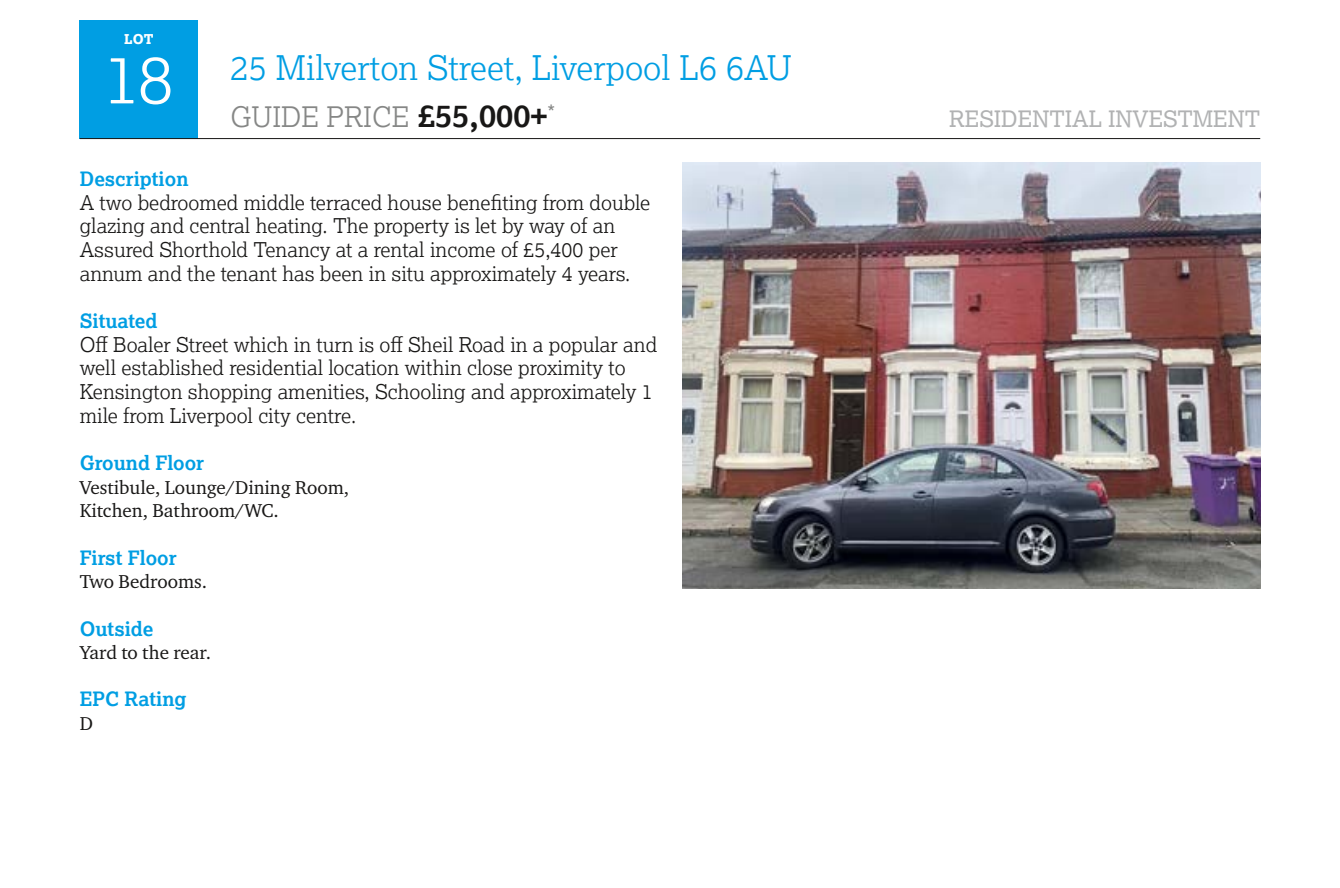
<style>
.page{position:relative;width:1340px;height:888px;background:#fff}
.page>*{position:absolute;margin:0;border:0;box-sizing:border-box;transform-origin:0 0}
.t1{font:300 67.5px "Lexia";color:#fff}
.t2{font:300 33.75px "Lexia";color:#009ee3}
.t3{font:300 28.12px "Lexia";color:#868786}
.t4{font:22.5px "Lexia";color:#b1b2b3}
.t5{font:300 20.25px/23.6px "Lexia";color:#181716}
.t6{font:700 19.8px "Lexia";color:#009ee3}
.t7{font:19.12px/23.6px "Charter ITC Pro";color:#181716}
.t8{font:800 13.5px "Lexia";color:#fff}
.s1{font-weight:700;font-size:31.5px;color:#181716}
</style>
<div class="page">
<div style="left:80px;top:21px;width:118px;height:118px;background:#009ee3"></div>
<hr style="left:80px;top:138px;width:1180px;height:1px;background:#181716">
<img style="left:682px;top:162px;width:578px;height:426px">
<p class="t8" style="left:124px;top:31px;width:31px">LOT</p>
<h1 class="t1" style="left:104px;top:36px;width:72px">18</h1>
<h2 class="t2" style="left:230px;top:46px;width:563px">25 Milverton Street, Liverpool L6 6AU</h2>
<h3 class="t3" style="left:230px;top:99px;width:326px">GUIDE PRICE <span class="s1">£55,000+</span><sup>*</sup></h3>
<p class="t4" style="left:949px;top:105px;width:313px">RESIDENTIAL INVESTMENT</p>
<p class="t6" style="left:80px;top:166px;width:110px">Description</p>
<p class="t5" style="left:80px;top:190px;width:572px">A two bedroomed middle terraced house benefiting from double glazing and central heating. The property is let by way of an Assured Shorthold Tenancy at a rental income of £5,400 per annum and the tenant has been in situ approximately 4 years.</p>
<p class="t6" style="left:80px;top:308px;width:79px">Situated</p>
<p class="t5" style="left:80px;top:332px;width:579px">Off Boaler Street which in turn is off Sheil Road in a popular and well established residential location within close proximity to Kensington shopping amenities, Schooling and approximately 1 mile from Liverpool city centre.</p>
<p class="t6" style="left:80px;top:450px;width:126px">Ground Floor</p>
<p class="t7" style="left:80px;top:474px;width:271px">Vestibule, Lounge/Dining Room,<br>Kitchen, Bathroom/WC.</p>
<p class="t6" style="left:80px;top:544px;width:98px">First Floor</p>
<p class="t7" style="left:80px;top:569px;width:129px">Two Bedrooms.</p>
<p class="t6" style="left:80px;top:615px;width:75px">Outside</p>
<p class="t7" style="left:80px;top:640px;width:133px">Yard to the rear.</p>
<p class="t6" style="left:80px;top:686px;width:108px">EPC Rating</p>
<p class="t7" style="left:80px;top:711px;width:15px">D</p>
</div>
